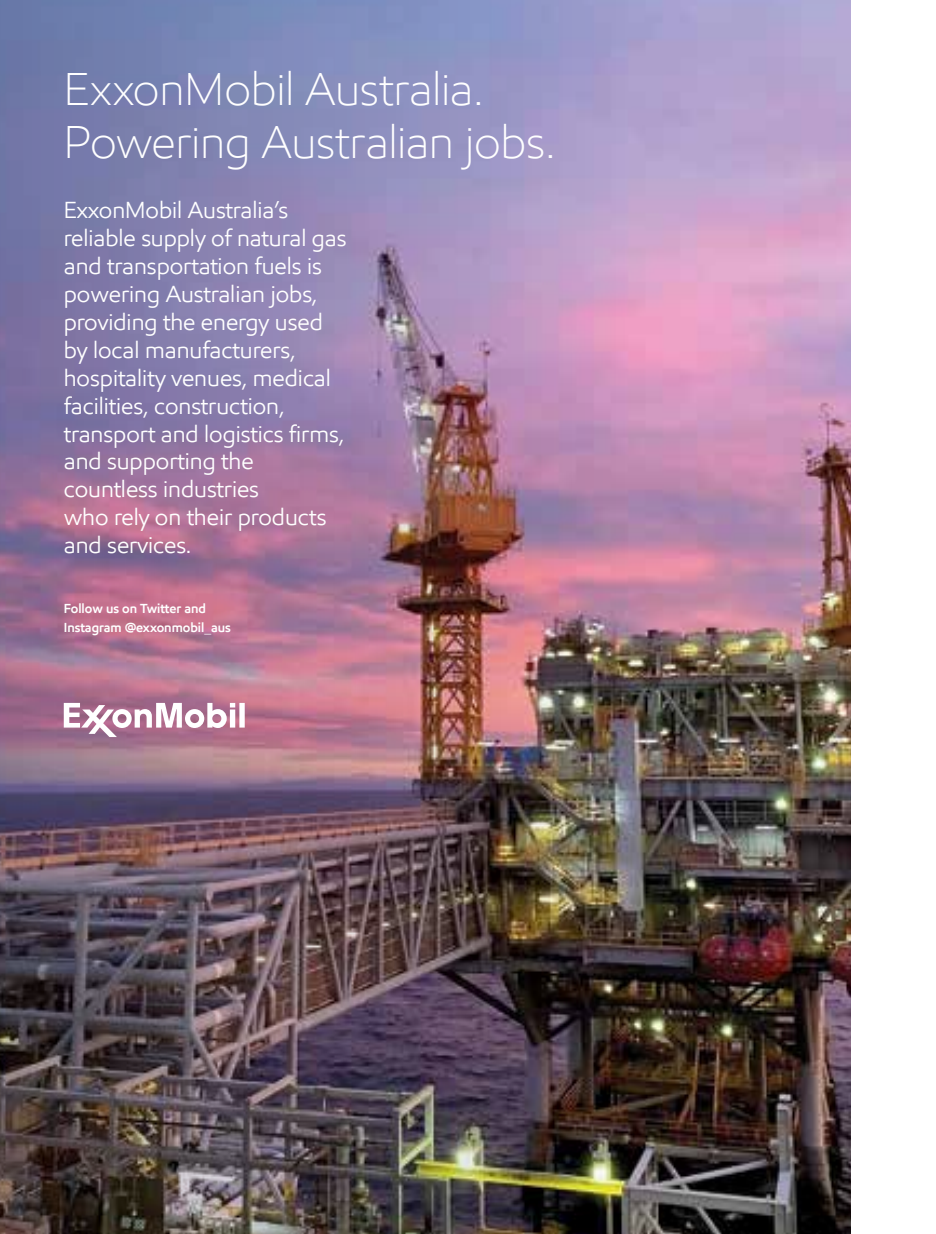
<style>
.page{position:relative;width:936px;height:1234px;background:#fff}
.page>*{position:absolute;margin:0;border:0;box-sizing:border-box;transform-origin:0 0}
.t1{font:300 46.5px/52.5px "E Mprint";letter-spacing:-.005em;color:#fff}
.t2{font:23.4px/27.9px "E Mprint";color:#fff}
.t3{font:600 13.2px/19.2px "E Mprint";color:#fff}
</style>
<div class="page">
<img style="left:645px;top:0;width:205px;height:1233px">
<img style="left:0;top:0;width:645px;height:1233px">
<svg style="left:64px;top:702px;width:181px;height:34px"></svg>
<p class="t1" style="left:64px;top:63px;width:494px">ExxonMobil Australia.<br>Powering Australian jobs.</p>
<p class="t2" style="left:64px;top:196px;width:284px">ExxonMobil Australia’s reliable supply of natural gas and transportation fuels is powering Australian jobs, providing the energy used by local manufacturers, hospitality venues, medical facilities, construction, transport and logistics firms, and supporting the countless industries<br>who rely on their products and services.</p>
<p class="t3" style="left:64px;top:598px;width:168px">Follow us on Twitter and<br>Instagram @exxonmobil_aus</p>
</div>
